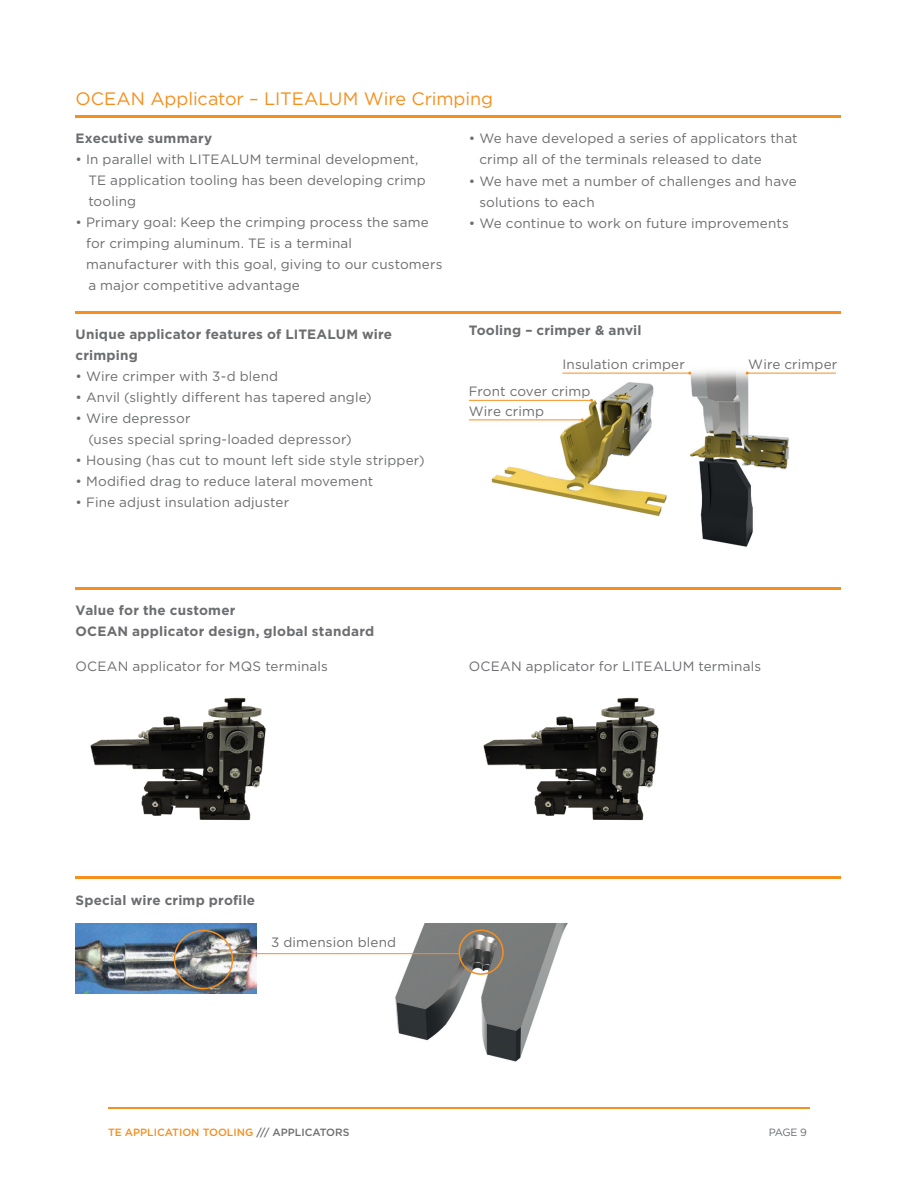
<style>
.page{position:relative;width:918px;height:1188px;background:#fff}
.page>*{position:absolute;margin:0;border:0;box-sizing:border-box;transform-origin:0 0}
.t1{font:18px "Gotham";letter-spacing:-.005em;color:#f68f1e}
.t2{font:13.5px/21px "Gotham";letter-spacing:.01em;color:#6c6d70}
.t3{font:700 13.5px/21px "Gotham";letter-spacing:.015em;color:#6c6d70}
.t4{font:500 10.5px "Gotham";color:#f68f1e}
.t5{font:10.5px "Gotham";color:#696b73}
.s1{color:#6c6d70}
</style>
<div class="page">
<hr style="left:76px;top:116px;width:765px;height:2px;background:#f68f1e">
<hr style="left:76px;top:311px;width:765px;height:2px;background:#f68f1e">
<img style="left:484px;top:371px;width:314px;height:176px">
<hr style="left:469px;top:400px;width:123px;height:1px;background:#f68f1e">
<hr style="left:469px;top:420px;width:113px;height:1px;background:#f68f1e">
<hr style="left:562px;top:373px;width:128px;height:1px;background:#f68f1e">
<hr style="left:747px;top:373px;width:89px;height:1px;background:#f68f1e">
<img style="left:76px;top:924px;width:180px;height:70px">
<div style="left:174px;top:930px;width:59px;height:59px;border:2px solid #f68f1e;border-radius:50%"></div>
<img style="left:391px;top:924px;width:177px;height:138px">
<div style="left:458px;top:930px;width:46px;height:45px;border:2px solid #f68f1e;border-radius:50%"></div>
<img style="left:90px;top:697px;width:176px;height:124px">
<img style="left:483px;top:697px;width:176px;height:124px">
<hr style="left:76px;top:588px;width:765px;height:2px;background:#f68f1e">
<hr style="left:76px;top:877px;width:765px;height:2px;background:#f68f1e">
<hr style="left:231px;top:953px;width:228px;height:1px;background:#f68f1e">
<hr style="left:108px;top:1107px;width:702px;height:1px;background:#f68f1e">
<h1 class="t1" style="left:76px;top:87px;width:419px">OCEAN Applicator – LITEALUM Wire Crimping</h1>
<p class="t3" style="left:76px;top:128px;width:138px">Executive summary</p>
<p class="t2" style="left:88px;top:149px;width:339px;text-indent:-13px">• In parallel with LITEALUM terminal development,<br>TE application tooling has been developing crimp tooling</p>
<p class="t2" style="left:86px;top:212px;width:358px;text-indent:-11px">• Primary goal: Keep the crimping process the same for crimping aluminum. TE is a terminal manufacturer with this goal, giving to our customers a major competitive advantage</p>
<p class="t3" style="left:76px;top:324px;width:318px">Unique applicator features of LITEALUM wire crimping</p>
<p class="t2" style="left:76px;top:365px;width:204px">• Wire crimper with 3-d blend</p>
<p class="t2" style="left:76px;top:386px;width:298px">• Anvil (slightly different has tapered angle)</p>
<p class="t2" style="left:88px;top:407px;width:265px;text-indent:-13px">• Wire depressor<br>(uses special spring-loaded depressor)</p>
<p class="t2" style="left:76px;top:449px;width:351px">• Housing (has cut to mount left side style stripper)</p>
<p class="t2" style="left:76px;top:470px;width:299px">• Modified drag to reduce lateral movement</p>
<p class="t2" style="left:76px;top:491px;width:215px">• Fine adjust insulation adjuster</p>
<p class="t2" style="left:479px;top:128px;width:320px;text-indent:-11px">• We have developed a series of applicators that crimp all of the terminals released to date</p>
<p class="t2" style="left:479px;top:171px;width:319px;text-indent:-11px">• We have met a number of challenges and have solutions to each</p>
<p class="t2" style="left:469px;top:212px;width:322px">• We continue to work on future improvements</p>
<p class="t3" style="left:469px;top:319px;width:174px">Tooling – crimper &amp; anvil</p>
<p class="t2" style="left:562px;top:353px;width:124px">Insulation crimper</p>
<p class="t2" style="left:748px;top:353px;width:91px">Wire crimper</p>
<p class="t2" style="left:469px;top:380px;width:123px">Front cover crimp</p>
<p class="t2" style="left:469px;top:400px;width:77px">Wire crimp</p>
<p class="t3" style="left:76px;top:600px;width:300px">Value for the customer<br>OCEAN applicator design, global standard</p>
<p class="t2" style="left:76px;top:655px;width:254px">OCEAN applicator for MQS terminals</p>
<p class="t2" style="left:469px;top:655px;width:294px">OCEAN applicator for LITEALUM terminals</p>
<p class="t3" style="left:76px;top:889px;width:181px">Special wire crimp profile</p>
<p class="t2" style="left:271px;top:932px;width:126px">3 dimension blend</p>
<p class="t4" style="left:108px;top:1125px;width:243px">TE APPLICATION TOOLING <span class="s1">/// APPLICATORS</span></p>
<p class="t5" style="left:769px;top:1125px;width:40px">PAGE 9</p>
</div>
